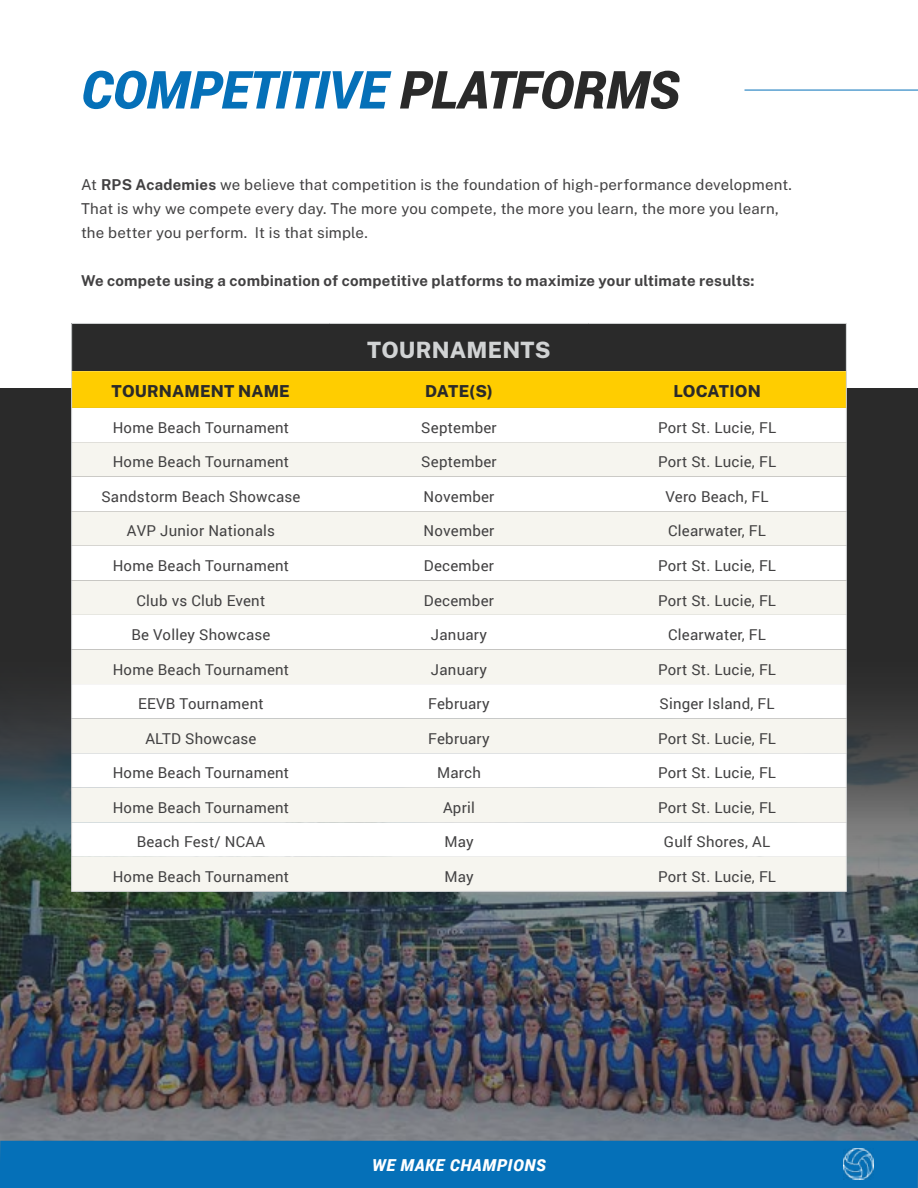
<style>
.page{position:relative;width:918px;height:1188px;background:#fff}
.page>*{position:absolute;margin:0;border:0;box-sizing:border-box;transform-origin:0 0}
.t1{font:italic 900 52.5px "Roboto";letter-spacing:-.015em;color:#0570b8}
.t2{font:800 22.5px "Public Sans";letter-spacing:.01em;color:#d1d3d4}
.t3{font:800 16.5px "Public Sans";letter-spacing:.01em;color:#2a2a2a}
.t4{font:italic 900 16.5px "Roboto";letter-spacing:.045em;color:#fff}
.t5{font:15px "Roboto";letter-spacing:.015em;color:#424142}
.t6{font:100 15px/24px "Public Sans";letter-spacing:.01em;color:#424142}
.t7{font:700 15px "Public Sans";letter-spacing:.01em;color:#424142}
.s1{color:#2a2a2a}
.s2{font-weight:700}
</style>
<div class="page">
<div style="left:0;top:389px;width:918px;height:799px;background:#2a2a2a"></div>
<img style="left:0;top:705px;width:918px;height:436px">
<hr style="left:745px;top:90px;width:173px;height:1px;background:#0570b8">
<div style="left:72px;top:323px;width:774px;height:48px;background:#2a2a2a"></div>
<div style="left:72px;top:371px;width:774px;height:37px;background:#ffcd00"></div>
<div style="left:72px;top:408px;width:774px;height:34px;background:#fff"></div>
<svg style="left:72px;top:442px;width:774px;height:449px;background:#f8f8f4"></svg>
<hr style="left:71px;top:408px;width:1px;height:34px;background:#d1d3d4">
<hr style="left:846px;top:408px;width:1px;height:34px;background:#d1d3d4">
<hr style="left:71px;top:442px;width:1px;height:35px;background:#d1d3d4">
<hr style="left:846px;top:442px;width:1px;height:35px;background:#d1d3d4">
<hr style="left:71px;top:477px;width:1px;height:34px;background:#d1d3d4">
<hr style="left:846px;top:477px;width:1px;height:34px;background:#d1d3d4">
<hr style="left:71px;top:511px;width:1px;height:35px;background:#d1d3d4">
<hr style="left:846px;top:511px;width:1px;height:35px;background:#d1d3d4">
<hr style="left:71px;top:546px;width:1px;height:34px;background:#d1d3d4">
<hr style="left:846px;top:546px;width:1px;height:34px;background:#d1d3d4">
<hr style="left:71px;top:580px;width:1px;height:35px;background:#d1d3d4">
<hr style="left:846px;top:580px;width:1px;height:35px;background:#d1d3d4">
<hr style="left:71px;top:615px;width:1px;height:34px;background:#d1d3d4">
<hr style="left:846px;top:615px;width:1px;height:34px;background:#d1d3d4">
<hr style="left:71px;top:649px;width:1px;height:35px;background:#d1d3d4">
<hr style="left:846px;top:649px;width:1px;height:35px;background:#d1d3d4">
<hr style="left:71px;top:684px;width:1px;height:35px;background:#d1d3d4">
<hr style="left:846px;top:684px;width:1px;height:35px;background:#d1d3d4">
<hr style="left:71px;top:719px;width:1px;height:34px;background:#d1d3d4">
<hr style="left:846px;top:719px;width:1px;height:34px;background:#d1d3d4">
<hr style="left:71px;top:753px;width:1px;height:35px;background:#d1d3d4">
<hr style="left:846px;top:753px;width:1px;height:35px;background:#d1d3d4">
<hr style="left:71px;top:788px;width:1px;height:34px;background:#d1d3d4">
<hr style="left:846px;top:788px;width:1px;height:34px;background:#d1d3d4">
<hr style="left:71px;top:822px;width:1px;height:35px;background:#d1d3d4">
<hr style="left:846px;top:822px;width:1px;height:35px;background:#d1d3d4">
<hr style="left:71px;top:857px;width:1px;height:34px;background:#d1d3d4">
<hr style="left:846px;top:857px;width:1px;height:34px;background:#d1d3d4">
<hr style="left:71px;top:891px;width:259px;height:1px;background:#d1d3d4">
<hr style="left:330px;top:891px;width:258px;height:1px;background:#d1d3d4">
<hr style="left:588px;top:891px;width:259px;height:1px;background:#d1d3d4">
<hr style="left:846px;top:324px;width:1px;height:47px;background:#d1d3d4">
<hr style="left:846px;top:371px;width:1px;height:37px;background:#d1d3d4">
<hr style="left:71px;top:323px;width:259px;height:1px;background:#d1d3d4">
<hr style="left:71px;top:324px;width:1px;height:47px;background:#d1d3d4">
<hr style="left:330px;top:323px;width:258px;height:1px;background:#d1d3d4">
<hr style="left:588px;top:323px;width:259px;height:1px;background:#d1d3d4">
<hr style="left:71px;top:371px;width:1px;height:37px;background:#d1d3d4">
<div style="left:0;top:1141px;width:918px;height:47px;background:#0570b8"></div>
<img style="left:843px;top:1149px;width:31px;height:31px">
<h1 class="t1" style="left:81px;top:53px;width:600px">COMPETITIVE <span class="s1">PLATFORMS</span></h1>
<p class="t6" style="left:81px;top:172px;width:712px">At <span class="s2">RPS Academies</span> we believe that competition is the foundation of high-performance development.<br>That is why we compete every day. The more you compete, the more you learn, the more you learn, the better you perform. It is that simple.</p>
<p class="t7" style="left:81px;top:269px;width:675px">We compete using a combination of competitive platforms to maximize your ultimate results:</p>
<h2 class="t2" style="left:367px;top:334px;width:185px">TOURNAMENTS</h2>
<p class="t3" style="left:112px;top:379px;width:180px">TOURNAMENT NAME</p>
<p class="t3" style="left:425px;top:379px;width:69px">DATE(S)</p>
<p class="t3" style="left:674px;top:379px;width:89px">LOCATION</p>
<p class="t5" style="left:113px;top:417px;width:178px">Home Beach Tournament</p>
<p class="t5" style="left:421px;top:417px;width:77px">September</p>
<p class="t5" style="left:658px;top:417px;width:120px">Port St. Lucie, FL</p>
<p class="t5" style="left:113px;top:451px;width:178px">Home Beach Tournament</p>
<p class="t5" style="left:421px;top:451px;width:77px">September</p>
<p class="t5" style="left:658px;top:451px;width:120px">Port St. Lucie, FL</p>
<p class="t5" style="left:101px;top:486px;width:201px">Sandstorm Beach Showcase</p>
<p class="t5" style="left:424px;top:486px;width:72px">November</p>
<p class="t5" style="left:666px;top:486px;width:105px">Vero Beach, FL</p>
<p class="t5" style="left:127px;top:521px;width:150px">AVP Junior Nationals</p>
<p class="t5" style="left:424px;top:521px;width:72px">November</p>
<p class="t5" style="left:668px;top:521px;width:99px">Clearwater, FL</p>
<p class="t5" style="left:113px;top:555px;width:178px">Home Beach Tournament</p>
<p class="t5" style="left:424px;top:555px;width:72px">December</p>
<p class="t5" style="left:658px;top:555px;width:120px">Port St. Lucie, FL</p>
<p class="t5" style="left:137px;top:590px;width:130px">Club vs Club Event</p>
<p class="t5" style="left:424px;top:590px;width:72px">December</p>
<p class="t5" style="left:658px;top:590px;width:120px">Port St. Lucie, FL</p>
<p class="t5" style="left:131px;top:624px;width:141px">Be Volley Showcase</p>
<p class="t5" style="left:431px;top:624px;width:57px">January</p>
<p class="t5" style="left:668px;top:624px;width:99px">Clearwater, FL</p>
<p class="t5" style="left:113px;top:659px;width:178px">Home Beach Tournament</p>
<p class="t5" style="left:431px;top:659px;width:57px">January</p>
<p class="t5" style="left:658px;top:659px;width:120px">Port St. Lucie, FL</p>
<p class="t5" style="left:138px;top:693px;width:127px">EEVB Tournament</p>
<p class="t5" style="left:428px;top:693px;width:63px">February</p>
<p class="t5" style="left:659px;top:693px;width:117px">Singer Island, FL</p>
<p class="t5" style="left:145px;top:728px;width:113px">ALTD Showcase</p>
<p class="t5" style="left:428px;top:728px;width:63px">February</p>
<p class="t5" style="left:658px;top:728px;width:120px">Port St. Lucie, FL</p>
<p class="t5" style="left:113px;top:762px;width:178px">Home Beach Tournament</p>
<p class="t5" style="left:437px;top:762px;width:45px">March</p>
<p class="t5" style="left:658px;top:762px;width:120px">Port St. Lucie, FL</p>
<p class="t5" style="left:113px;top:797px;width:178px">Home Beach Tournament</p>
<p class="t5" style="left:443px;top:797px;width:33px">April</p>
<p class="t5" style="left:658px;top:797px;width:120px">Port St. Lucie, FL</p>
<p class="t5" style="left:137px;top:832px;width:130px">Beach Fest/ NCAA</p>
<p class="t5" style="left:444px;top:832px;width:31px">May</p>
<p class="t5" style="left:664px;top:832px;width:108px">Gulf Shores, AL</p>
<p class="t5" style="left:113px;top:866px;width:178px">Home Beach Tournament</p>
<p class="t5" style="left:444px;top:866px;width:31px">May</p>
<p class="t5" style="left:658px;top:866px;width:120px">Port St. Lucie, FL</p>
<p class="t4" style="left:372px;top:1154px;width:175px">WE MAKE CHAMPIONS</p>
</div>
